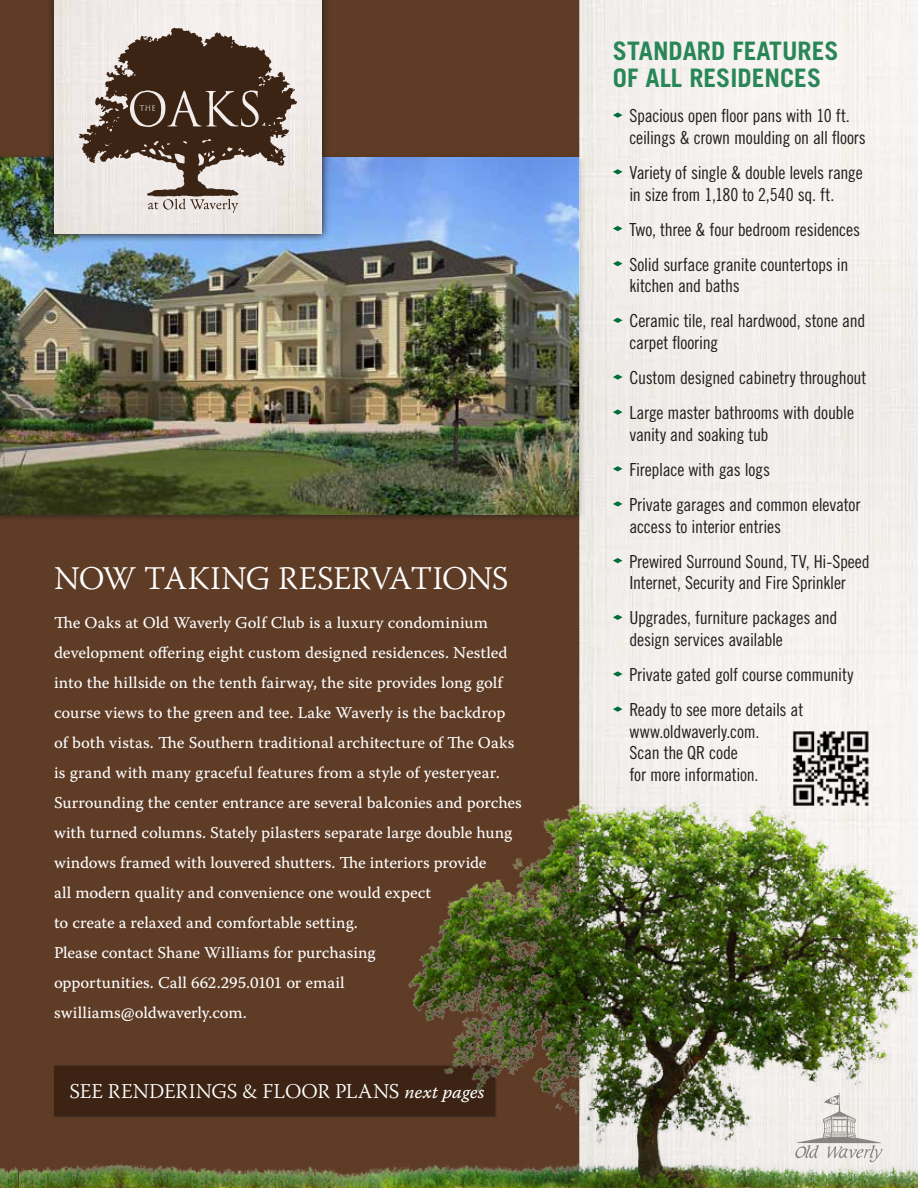
<style>
.page{position:relative;width:918px;height:1188px;background:#fff}
.page>*{position:absolute;margin:0;border:0;box-sizing:border-box;transform-origin:0 0}
.t1{font:300 33px "Warnock Pro";letter-spacing:.025em;color:#fff}
.t2{font:700 25.5px/27px "Trade Gothic";color:#288657}
.t3{font:300 21px "Warnock Pro";letter-spacing:.015em;color:#fff}
.t4{font:18px/35.1px "Trade Gothic Cond Eighteen";letter-spacing:-.015em;color:#231f20}
.t5{font:16.5px/30px "Warnock Pro Capt";letter-spacing:-.005em;color:#fff}
.s1{font-family:"Warnock Pro It Capt";font-weight:400;font-size:18px}
</style>
<div class="page">
<div style="left:0;top:0;width:579px;height:1188px;background:#5f3c26"></div>
<div style="left:0;top:153px;width:587px;height:369px;background:#231f20;opacity:.75"></div>
<img style="left:0;top:158px;width:579px;height:356px">
<svg style="left:46px;top:0;width:284px;height:242px"></svg>
<img style="left:54px;top:0;width:268px;height:233px">
<svg style="left:79px;top:28px;width:218px;height:185px;background:#92837a"></svg>
<div style="left:579px;top:0;width:339px;height:779px;background:#f3f0ed"></div>
<img style="left:19px;top:779px;width:899px;height:409px">
<img style="left:0;top:1166px;width:17px;height:22px">
<svg style="left:613px;top:112px;width:10px;height:6px"></svg>
<svg style="left:613px;top:169px;width:10px;height:5px"></svg>
<svg style="left:613px;top:226px;width:10px;height:5px"></svg>
<svg style="left:613px;top:261px;width:10px;height:5px"></svg>
<svg style="left:613px;top:318px;width:10px;height:5px"></svg>
<svg style="left:613px;top:374px;width:10px;height:6px"></svg>
<svg style="left:613px;top:409px;width:10px;height:6px"></svg>
<svg style="left:613px;top:466px;width:10px;height:5px"></svg>
<svg style="left:613px;top:501px;width:10px;height:6px"></svg>
<svg style="left:613px;top:558px;width:10px;height:5px"></svg>
<svg style="left:613px;top:615px;width:10px;height:5px"></svg>
<svg style="left:613px;top:671px;width:10px;height:6px"></svg>
<svg style="left:613px;top:706px;width:10px;height:6px"></svg>
<svg style="left:795px;top:1093px;width:88px;height:69px;background:#dfdbd9"></svg>
<img style="left:791px;top:728px;width:79px;height:79px">
<h1 class="t1" style="left:54px;top:558px;width:456px">NOW TAKING RESERVATIONS</h1>
<p class="t5" style="left:54px;top:607px;width:469px">The Oaks at Old Waverly Golf Club is a luxury condominium development offering eight custom designed residences. Nestled into the hillside on the tenth fairway, the site provides long golf course views to the green and tee. Lake Waverly is the backdrop of both vistas. The Southern traditional architecture of The Oaks is grand with many graceful features from a style of yesteryear.<br>Surrounding the center entrance are several balconies and porches with turned columns. Stately pilasters separate large double hung windows framed with louvered shutters. The interiors provide<br>all modern quality and convenience one would expect<br>to create a relaxed and comfortable setting.<br>Please contact Shane Williams for purchasing<br>opportunities. Call 662.295.0101 or email swilliams@oldwaverly.com.</p>
<p class="t3" style="left:69px;top:1079px;width:417px">SEE RENDERINGS &amp; FLOOR PLANS <span class="s1">next pages</span></p>
<h2 class="t2" style="left:613px;top:37px;width:225px">STANDARD FEATURES<br>OF ALL RESIDENCES</h2>
<p class="t4" style="left:629px;top:105px;width:238px;line-height:21.6px">Spacious open floor pans with 10 ft. ceilings &amp; crown moulding on all floors</p>
<p class="t4" style="left:629px;top:162px;width:235px;line-height:21.6px">Variety of single &amp; double levels range in size from 1,180 to 2,540 sq. ft.</p>
<p class="t4" style="left:629px;top:212px;width:232px">Two, three &amp; four bedroom residences<br>Solid surface granite countertops in</p>
<p class="t4" style="left:629px;top:268px;width:237px">kitchen and baths<br>Ceramic tile, real hardwood, stone and</p>
<p class="t4" style="left:629px;top:325px;width:238px">carpet flooring<br>Custom designed cabinetry throughout<br>Large master bathrooms with double</p>
<p class="t4" style="left:629px;top:417px;width:232px">vanity and soaking tub<br>Fireplace with gas logs<br>Private garages and common elevator</p>
<p class="t4" style="left:629px;top:509px;width:242px">access to interior entries<br>Prewired Surround Sound, TV, Hi-Speed</p>
<p class="t4" style="left:629px;top:565px;width:218px">Internet, Security and Fire Sprinkler<br>Upgrades, furniture packages and</p>
<p class="t4" style="left:629px;top:622px;width:225px">design services available<br>Private gated golf course community<br>Ready to see more details at</p>
<p class="t4" style="left:629px;top:720px;width:132px;line-height:21.6px">www.oldwaverly.com.<br>Scan the QR code<br>for more information.</p>
</div>
